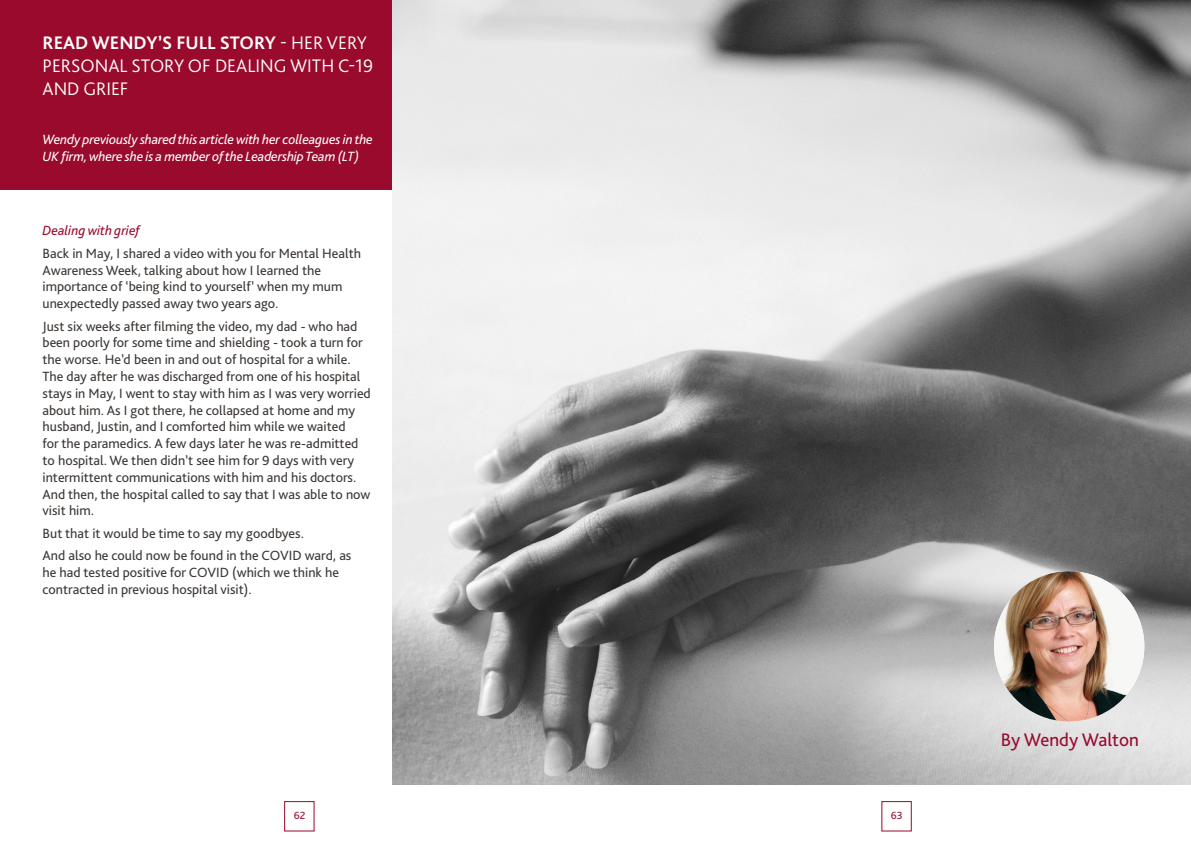
<style>
.page{position:relative;width:1191px;height:842px;background:#fff}
.page>*{position:absolute;margin:0;border:0;box-sizing:border-box;transform-origin:0 0}
.t1{font:300 19px/22.8px "Bliss Pro";color:#fff}
.t2{font:19px "Bliss Pro";color:#990a2c}
.t3{font:14px/16.8px "Bliss Pro";color:#3c3734}
.t4{font:italic 14px/16.8px "Bliss Pro";letter-spacing:-.01em;color:#fff}
.t5{font:italic 14px "Bliss Pro";color:#990a2c}
.t6{font:11px "Bliss Pro";color:#990a2c}
.s1{font-weight:700}
</style>
<div class="page">
<div style="left:0;top:0;width:392px;height:190px;background:#990a2c"></div>
<img style="left:392px;top:0;width:799px;height:784px">
<img style="left:994px;top:571px;width:150px;height:150px;border-radius:75px">
<div style="left:284px;top:801px;width:30px;height:30px;border:1px solid #990a2c"></div>
<h1 class="t1" style="left:43px;top:31px;width:332px"><span class="s1">READ WENDY’S FULL STORY</span> - HER VERY<br>PERSONAL STORY OF DEALING WITH C-19<br>AND GRIEF</h1>
<p class="t4" style="left:43px;top:130px;width:332px">Wendy previously shared this article with her colleagues in the<br>UK firm, where she is a member of the Leadership Team (LT)</p>
<p class="t5" style="left:43px;top:222px;width:99px">Dealing with grief</p>
<p class="t3" style="left:43px;top:244px;width:320px">Back in May, I shared a video with you for Mental Health Awareness Week, talking about how I learned the importance of ‘being kind to yourself’ when my mum unexpectedly passed away two years ago.</p>
<p class="t3" style="left:43px;top:317px;width:330px">Just six weeks after filming the video, my dad - who had been poorly for some time and shielding - took a turn for the worse. He’d been in and out of hospital for a while.<br>The day after he was discharged from one of his hospital stays in May, I went to stay with him as I was very worried about him. As I got there, he collapsed at home and my husband, Justin, and I comforted him while we waited<br>for the paramedics. A few days later he was re-admitted to hospital. We then didn’t see him for 9 days with very intermittent communications with him and his doctors.<br>And then, the hospital called to say that I was able to now visit him.</p>
<p class="t3" style="left:43px;top:522px;width:310px;line-height:22.5px">But that it would be time to say my goodbyes.<br>And also he could now be found in the COVID ward, as</p>
<p class="t3" style="left:43px;top:564px;width:298px">he had tested positive for COVID (which we think he contracted in previous hospital visit).</p>
<p class="t6" style="left:294px;top:808px;width:13px">62</p>
<p class="t6" style="left:891px;top:808px;width:13px">63</p>
<h1 class="t2" style="left:1000px;top:728px;width:140px">By Wendy Walton</h1>
</div>
